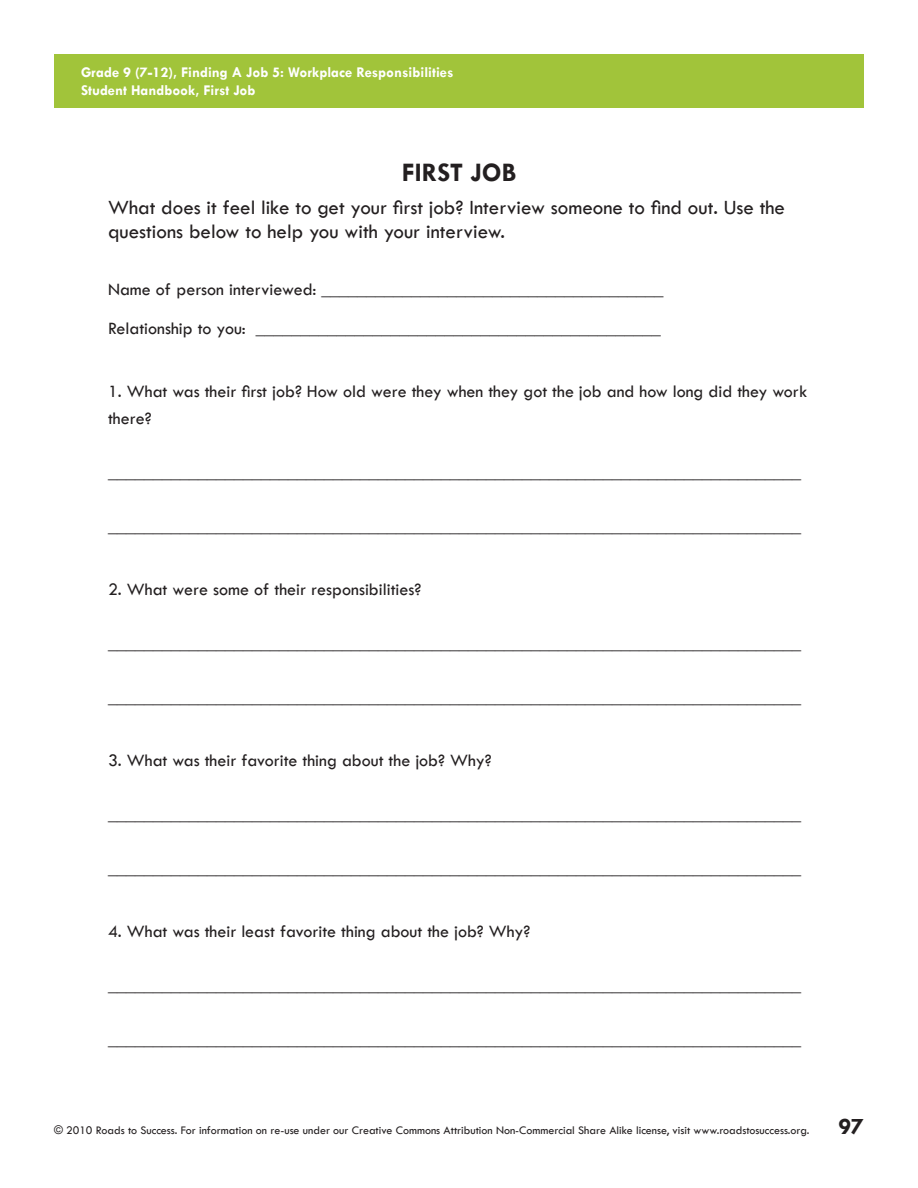
<style>
.page{position:relative;width:918px;height:1188px;background:#fff}
.page>*{position:absolute;margin:0;border:0;box-sizing:border-box;transform-origin:0 0}
.SHFR_Title{font:700 27px "Tw Cen";color:#231f20}
.Lesson_Front_Page_Te{font:700 24px "Tw Cen";color:#231f20}
.SFHR_Instruction_Lin{font:21px/24px "Tw Cen";color:#231f20}
.SHFR_WriteOnLine{font:18px/27px "Tw Cen";color:#231f20}
.SHFR_Text{font:18px "Tw Cen";color:#231f20}
.t1{font:700 15px "Tw Cen";color:#fff}
.t2{font:12px "Tw Cen";color:#231f20}
</style>
<div class="page">
<div style="left:54px;top:54px;width:810px;height:54px;background:#a1c43a"></div>
<p class="t1" style="left:81px;top:63px;width:374px">Grade 9 (7-12), Finding A Job 5: Workplace Responsibilities</p>
<p class="t1" style="left:81px;top:81px;width:176px">Student Handbook, First Job</p>
<p class="SHFR_Title" style="left:402px;top:156px;width:116px">FIRST JOB</p>
<p class="SFHR_Instruction_Lin" style="left:108px;top:195px;width:679px">What does it feel like to get your first job? Interview someone to find out. Use the questions below to help you with your interview.</p>
<p class="SHFR_Text" style="left:108px;top:278px;width:557px">Name of person interviewed: ______________________________________</p>
<p class="SHFR_Text" style="left:108px;top:317px;width:554px">Relationship to you: _____________________________________________</p>
<p class="SHFR_WriteOnLine" style="left:108px;top:377px;width:701px">1. What was their first job? How old were they when they got the job and how long did they work there?</p>
<p class="SHFR_WriteOnLine" style="left:108px;top:458px;width:694px">_____________________________________________________________________________</p>
<p class="SHFR_WriteOnLine" style="left:108px;top:512px;width:694px">_____________________________________________________________________________</p>
<p class="SHFR_WriteOnLine" style="left:108px;top:575px;width:315px">2. What were some of their responsibilities?</p>
<p class="SHFR_WriteOnLine" style="left:108px;top:629px;width:694px">_____________________________________________________________________________</p>
<p class="SHFR_WriteOnLine" style="left:108px;top:683px;width:694px">_____________________________________________________________________________</p>
<p class="SHFR_WriteOnLine" style="left:108px;top:746px;width:385px">3. What was their favorite thing about the job? Why?</p>
<p class="SHFR_WriteOnLine" style="left:108px;top:800px;width:694px">_____________________________________________________________________________</p>
<p class="SHFR_WriteOnLine" style="left:108px;top:854px;width:694px">_____________________________________________________________________________</p>
<p class="SHFR_WriteOnLine" style="left:108px;top:917px;width:424px">4. What was their least favorite thing about the job? Why?</p>
<p class="SHFR_WriteOnLine" style="left:108px;top:971px;width:694px">_____________________________________________________________________________</p>
<p class="SHFR_WriteOnLine" style="left:108px;top:1025px;width:694px">_____________________________________________________________________________</p>
<p class="t2" style="left:54px;top:1123px;width:757px">© 2010 Roads to Success. For information on re-use under our Creative Commons Attribution Non-Commercial Share Alike license, visit www.roadstosuccess.org.</p>
<p class="Lesson_Front_Page_Te" style="left:839px;top:1112px;width:27px">97</p>
</div>
